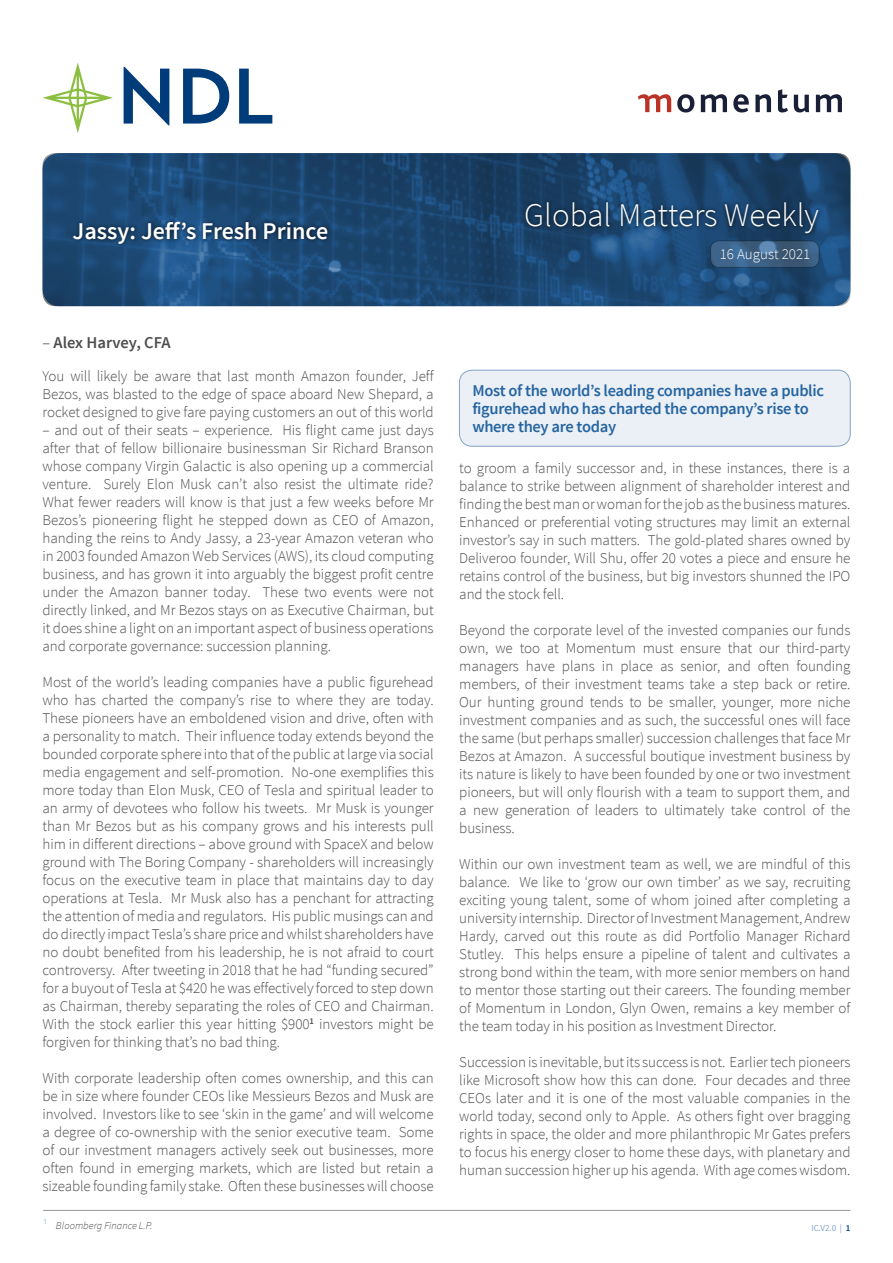
<style>
.page{position:relative;width:893px;height:1263px;background:#fff}
.page>*{position:absolute;margin:0;border:0;box-sizing:border-box;transform-origin:0 0}
.t1{font:300 33px "Source Sans Pro";color:#fff}
.t2{font:600 24px "Source Sans Pro";color:#fff}
.t3{font:600 16.5px/18px "Source Sans Pro";letter-spacing:-.02em;color:#2665a1}
.t4{font:600 16.5px "Source Sans Pro";color:#4d4d4f}
.t5{font:300 15px/18px "Source Sans Pro";letter-spacing:-.005em;color:#4d4d4f;text-align:justify}
.t6{font:300 15px "Source Sans Pro";color:#fff}
.t7{font:italic 300 10.5px "Source Sans Pro";color:#4d4d4f}
.t8{font:9px "Source Sans Pro";color:#80a4c8}
.s1{font-weight:300;font-size:16.2px}
.s2{font-style:normal;font-size:12px;color:#80a4c8}
.s3{font-weight:600;color:#004990}
</style>
<div class="page">
<svg style="left:638px;top:94px;width:33px;height:18px"></svg>
<svg style="left:701px;top:94px;width:26px;height:18px"></svg>
<svg style="left:733px;top:94px;width:16px;height:18px"></svg>
<svg style="left:755px;top:94px;width:16px;height:18px"></svg>
<svg style="left:778px;top:89px;width:10px;height:23px"></svg>
<svg style="left:794px;top:95px;width:15px;height:17px"></svg>
<svg style="left:816px;top:94px;width:26px;height:18px"></svg>
<svg style="left:677px;top:94px;width:17px;height:19px"></svg>
<svg style="left:43px;top:63px;width:70px;height:70px"></svg>
<svg style="left:124px;top:67px;width:45px;height:58px"></svg>
<svg style="left:183px;top:69px;width:46px;height:55px"></svg>
<svg style="left:239px;top:69px;width:33px;height:55px"></svg>
<svg style="left:43px;top:153px;width:807px;height:153px;background:#1c4772"></svg>
<div style="left:522px;top:199px;width:301px;height:39px;background:#000;opacity:.75"></div>
<svg style="left:710px;top:241px;width:109px;height:26px;background:#3e6285"></svg>
<div style="left:710px;top:241px;width:109px;height:27px;border:1px solid #000;border-radius:9px"></div>
<div style="left:69px;top:218px;width:263px;height:30px;background:#000;opacity:.75"></div>
<hr style="left:43px;top:1210px;width:807px;height:1px;background:#939598">
<div style="left:459px;top:370px;width:391px;height:76px;background:#ebf0f6;border-radius:13px"></div>
<div style="left:459px;top:370px;width:391px;height:76px;border:1px solid #80a4c8;border-radius:13px"></div>
<h2 class="t2" style="left:73px;top:216px;width:257px">Jassy: Jeff’s Fresh Prince</h2>
<h1 class="t1" style="left:524px;top:195px;width:296px">Global Matters Weekly</h1>
<p class="t6" style="left:720px;top:245px;width:92px">16 August 2021</p>
<p class="t4" style="left:43px;top:332px;width:130px"><span class="s1">–</span> Alex Harvey, CFA</p>
<p class="t5" style="left:43px;top:367px;width:393px">You will likely be aware that last month Amazon founder, Jeff Bezos, was blasted to the edge of space aboard New Shepard, a rocket designed to give fare paying customers an out of this world</p>
<p class="t5" style="left:43px;top:421px;width:393px">– and out of their seats – experience. His flight came just days after that of fellow billionaire businessman Sir Richard Branson whose company Virgin Galactic is also opening up a commercial venture. Surely Elon Musk can’t also resist the ultimate ride?<br>What fewer readers will know is that just a few weeks before Mr Bezos’s pioneering flight he stepped down as CEO of Amazon, handing the reins to Andy Jassy, a 23-year Amazon veteran who in 2003 founded Amazon Web Services (AWS), its cloud computing business, and has grown it into arguably the biggest profit centre under the Amazon banner today. These two events were not directly linked, and Mr Bezos stays on as Executive Chairman, but it does shine a light on an important aspect of business operations and corporate governance: succession planning.</p>
<p class="t5" style="left:43px;top:673px;width:393px">Most of the world’s leading companies have a public figurehead who has charted the company’s rise to where they are today.<br>These pioneers have an emboldened vision and drive, often with a personality to match. Their influence today extends beyond the bounded corporate sphere into that of the public at large via social media engagement and self-promotion. No-one exemplifies this more today than Elon Musk, CEO of Tesla and spiritual leader to an army of devotees who follow his tweets. Mr Musk is younger than Mr Bezos but as his company grows and his interests pull him in different directions – above ground with SpaceX and below ground with The Boring Company - shareholders will increasingly focus on the executive team in place that maintains day to day operations at Tesla. Mr Musk also has a penchant for attracting the attention of media and regulators. His public musings can and do directly impact Tesla’s share price and whilst shareholders have no doubt benefited from his leadership, he is not afraid to court controversy. After tweeting in 2018 that he had “funding secured” for a buyout of Tesla at $420 he was effectively forced to step down as Chairman, thereby separating the roles of CEO and Chairman.<br>With the stock earlier this year hitting $900<sup>1</sup> investors might be forgiven for thinking that’s no bad thing.</p>
<p class="t5" style="left:43px;top:1069px;width:393px">With corporate leadership often comes ownership, and this can be in size where founder CEOs like Messieurs Bezos and Musk are involved. Investors like to see ‘skin in the game’ and will welcome a degree of co-ownership with the senior executive team. Some of our investment managers actively seek out businesses, more often found in emerging markets, which are listed but retain a sizeable founding family stake. Often these businesses will choose</p>
<p class="t7" style="left:43px;top:1219px;width:111px"><span class="s2">¹</span> Bloomberg Finance L.P.</p>
<p class="t3" style="left:472px;top:382px;width:353px">Most of the world’s leading companies have a public figurehead who has charted the company’s rise to where they are today</p>
<p class="t5" style="left:459px;top:459px;width:393px">to groom a family successor and, in these instances, there is a balance to strike between alignment of shareholder interest and finding the best man or woman for the job as the business matures.<br>Enhanced or preferential voting structures may limit an external investor’s say in such matters. The gold-plated shares owned by Deliveroo founder, Will Shu, offer 20 votes a piece and ensure he retains control of the business, but big investors shunned the IPO and the stock fell.</p>
<p class="t5" style="left:459px;top:621px;width:393px">Beyond the corporate level of the invested companies our funds own, we too at Momentum must ensure that our third-party managers have plans in place as senior, and often founding members, of their investment teams take a step back or retire.<br>Our hunting ground tends to be smaller, younger, more niche investment companies and as such, the successful ones will face the same (but perhaps smaller) succession challenges that face Mr Bezos at Amazon. A successful boutique investment business by its nature is likely to have been founded by one or two investment pioneers, but will only flourish with a team to support them, and a new generation of leaders to ultimately take control of the business.</p>
<p class="t5" style="left:459px;top:855px;width:393px">Within our own investment team as well, we are mindful of this balance. We like to ‘grow our own timber’ as we say, recruiting exciting young talent, some of whom joined after completing a university internship. Director of Investment Management, Andrew Hardy, carved out this route as did Portfolio Manager Richard Stutley. This helps ensure a pipeline of talent and cultivates a strong bond within the team, with more senior members on hand to mentor those starting out their careers. The founding member of Momentum in London, Glyn Owen, remains a key member of the team today in his position as Investment Director.</p>
<p class="t5" style="left:459px;top:1053px;width:393px">Succession is inevitable, but its success is not. Earlier tech pioneers like Microsoft show how this can done. Four decades and three CEOs later and it is one of the most valuable companies in the world today, second only to Apple. As others fight over bragging rights in space, the older and more philanthropic Mr Gates prefers to focus his energy closer to home these days, with planetary and human succession higher up his agenda. With age comes wisdom.</p>
<p class="t8" style="left:811px;top:1223px;width:41px">IC.V2.0 | <span class="s3">1</span></p>
</div>
